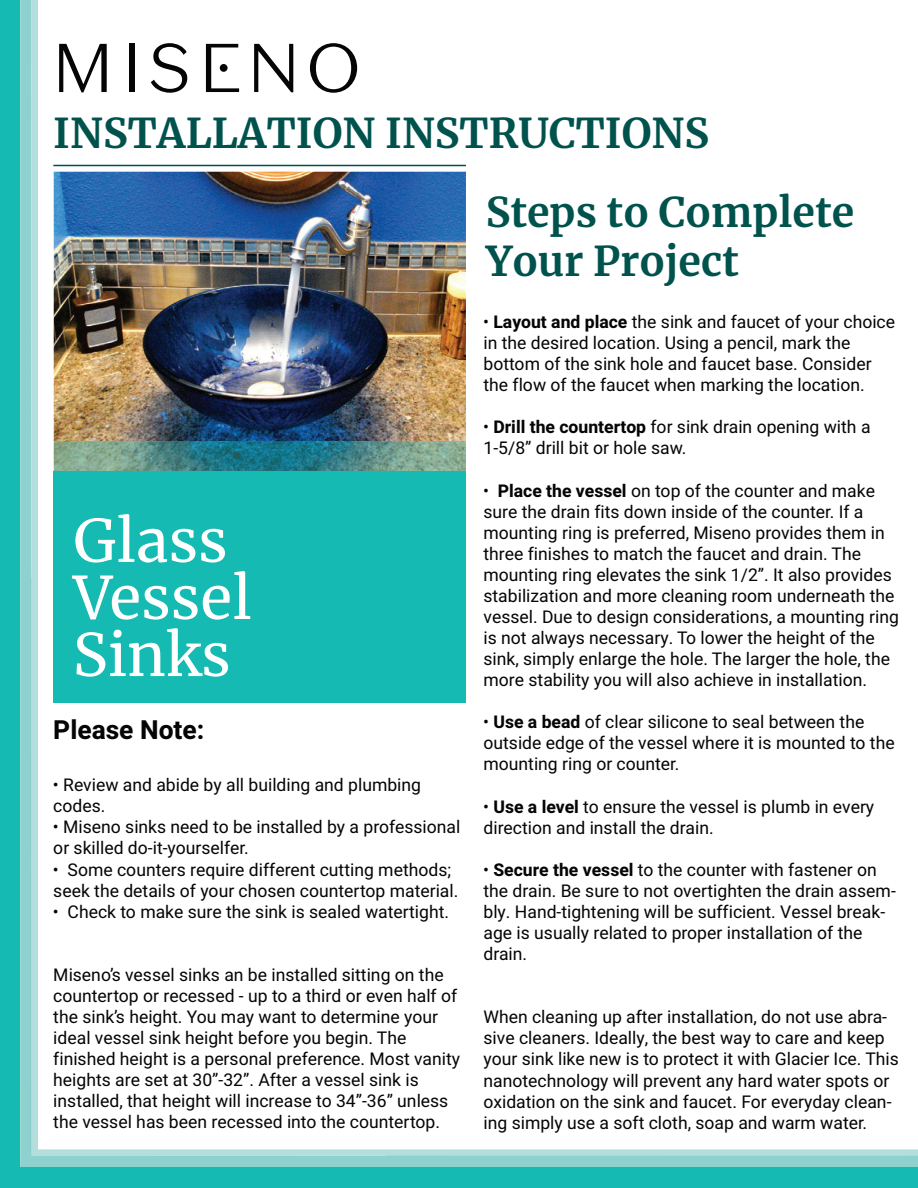
<style>
.page{position:relative;width:918px;height:1188px;background:#15bbb3}
.page>*{position:absolute;margin:0;border:0;box-sizing:border-box;transform-origin:0 0}
.t1{font:58.5px/57px "Merriweather";color:#fff}
.t2{font:700 40.95px/79.1px "Merriweather";color:#00524d}
.t3{font:700 26.4px "Heebo";color:#040504}
.t4{font:17.55px/21px "Heebo";color:#040504}
.s1{font-weight:700}
</style>
<div class="page">
<div style="left:20px;top:0;width:898px;height:1167px;background:#8dd2cf"></div>
<img style="left:31px;top:0;width:887px;height:578px">
<svg style="left:31px;top:578px;width:887px;height:578px"></svg>
<h2 class="t2" style="left:486px;top:94px;width:370px;text-indent:-432px">INSTALLATION INSTRUCTIONS<br>Steps to Complete</h2>
<h2 class="t2" style="left:486px;top:223px;width:255px">Your Project</h2>
<h1 class="t1" style="left:73px;top:513px;width:180px">Glass<br>Vessel<br>Sinks</h1>
<h3 class="t3" style="left:53px;top:714px;width:152px">Please Note:</h3>
<p class="t4" style="left:53px;top:775px;width:370px">• Review and abide by all building and plumbing codes.</p>
<p class="t4" style="left:53px;top:817px;width:409px">• Miseno sinks need to be installed by a professional or skilled do-it-yourselfer.</p>
<p class="t4" style="left:53px;top:859px;width:407px">• Some counters require different cutting methods; seek the details of your chosen countertop material.</p>
<p class="t4" style="left:53px;top:901px;width:398px">• Check to make sure the sink is sealed watertight.</p>
<p class="t4" style="left:53px;top:964px;width:408px">Miseno’s vessel sinks an be installed sitting on the countertop or recessed - up to a third or even half of the sink’s height. You may want to determine your ideal vessel sink height before you begin. The finished height is a personal preference. Most vanity heights are set at 30”-32”. After a vessel sink is installed, that height will increase to 34”-36” unless the vessel has been recessed into the countertop.</p>
<p class="t4" style="left:483px;top:311px;width:414px">• <span class="s1">Layout and place</span> the sink and faucet of your choice in the desired location. Using a pencil, mark the bottom of the sink hole and faucet base. Consider the flow of the faucet when marking the location.</p>
<p class="t4" style="left:483px;top:417px;width:389px">• <span class="s1">Drill the countertop</span> for sink drain opening with a<br>1-5/8” drill bit or hole saw.</p>
<p class="t4" style="left:483px;top:480px;width:417px">• <span class="s1">Place the vessel</span> on top of the counter and make sure the drain fits down inside of the counter. If a mounting ring is preferred, Miseno provides them in three finishes to match the faucet and drain. The mounting ring elevates the sink 1/2”. It also provides stabilization and more cleaning room underneath the vessel. Due to design considerations, a mounting ring is not always necessary. To lower the height of the sink, simply enlarge the hole. The larger the hole, the more stability you will also achieve in installation.</p>
<p class="t4" style="left:483px;top:712px;width:413px">• <span class="s1">Use a bead</span> of clear silicone to seal between the outside edge of the vessel where it is mounted to the mounting ring or counter.</p>
<p class="t4" style="left:483px;top:796px;width:393px">• <span class="s1">Use a level</span> to ensure the vessel is plumb in every direction and install the drain.</p>
<p class="t4" style="left:483px;top:859px;width:414px">• <span class="s1">Secure the vessel</span> to the counter with fastener on the drain. Be sure to not overtighten the drain assem&shy;bly. Hand-tightening will be sufficient. Vessel break&shy;age is usually related to proper installation of the drain.</p>
<p class="t4" style="left:484px;top:1007px;width:417px">When cleaning up after installation, do not use abra&shy;sive cleaners. Ideally, the best way to care and keep your sink like new is to protect it with Glacier Ice. This nanotechnology will prevent any hard water spots or oxidation on the sink and faucet. For everyday clean&shy;ing simply use a soft cloth, soap and warm water.</p>
</div>
